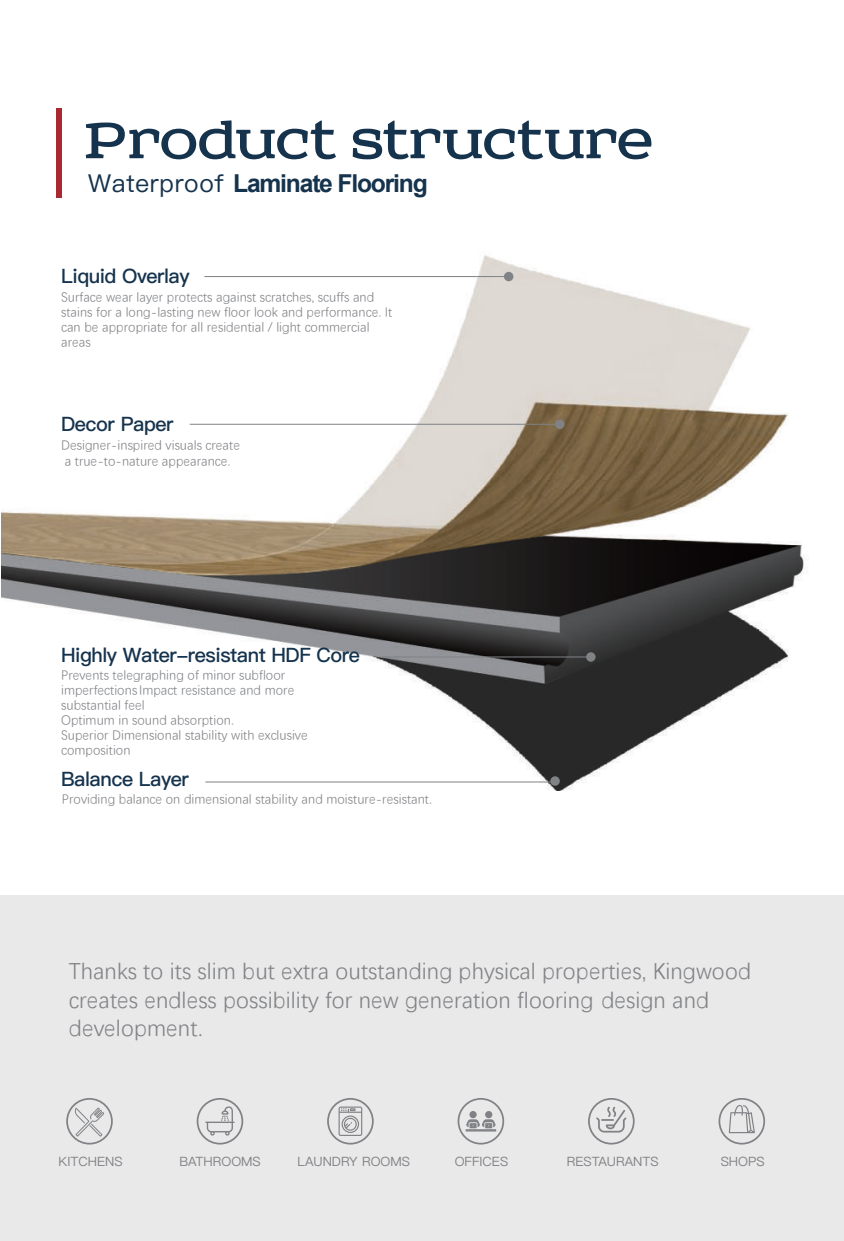
<style>
.page{position:relative;width:844px;height:1241px;background:#fff}
.page>*{position:absolute;margin:0;border:0;box-sizing:border-box;transform-origin:0 0}
.t1{font:56.88px "Sreda";color:#16334d}
.t2{font:700 24.68px "Arial";letter-spacing:-.05em;color:#16334d}
.t3{font:22.75px/28.3px "Deng Xian";color:#808286}
.t4{font:19.78px "Ping Fang SC Bold";letter-spacing:-.025em;color:#16334d}
.t5{font:13.12px/15px "Deng Xian";color:#808286}
.t6{font:12.78px "Ping Fang SC Medium";color:#808286}
.s1{font-family:"Ping Fang SC Medium";font-weight:400}
</style>
<div class="page">
<div style="left:56px;top:108px;width:6px;height:90px;background:#a92930"></div>
<div style="left:0;top:895px;width:843px;height:345px;background:#eae9e9"></div>
<img style="left:1px;top:255px;width:807px;height:535px">
<svg style="left:457px;top:1098px;width:47px;height:46px"></svg>
<svg style="left:588px;top:1098px;width:46px;height:46px"></svg>
<svg style="left:197px;top:1098px;width:46px;height:46px"></svg>
<svg style="left:327px;top:1098px;width:46px;height:46px"></svg>
<svg style="left:718px;top:1098px;width:46px;height:46px"></svg>
<svg style="left:66px;top:1098px;width:47px;height:46px"></svg>
<hr style="left:204px;top:276px;width:304px;height:1px;background:#808286">
<hr style="left:380px;top:656px;width:211px;height:1px;background:#808286">
<div style="left:504px;top:272px;width:9px;height:9px;background:#808286;border-radius:50%"></div>
<div style="left:555px;top:419px;width:9px;height:10px;background:#808286;border-radius:50%"></div>
<div style="left:586px;top:652px;width:9px;height:9px;background:#808286;border-radius:50%"></div>
<div style="left:550px;top:776px;width:9px;height:9px;background:#808286;border-radius:50%"></div>
<hr style="left:190px;top:424px;width:367px;height:1px;background:#808286">
<hr style="left:205px;top:781px;width:352px;height:1px;background:#808286">
<h1 class="t1" style="left:84px;top:107px;width:570px">Product structure</h1>
<h2 class="t2" style="left:88px;top:166px;width:341px"><span class="s1">Waterproof</span> Laminate Flooring</h2>
<h3 class="t4" style="left:61px;top:264px;width:130px">Liquid Overlay</h3>
<p class="t5" style="left:61px;top:289px;width:332px">Surface wear layer protects against scratches, scuffs and stains for a long-lasting new floor look and performance. It can be appropriate for all residential / light commercial areas</p>
<h3 class="t4" style="left:61px;top:412px;width:114px">Decor Paper</h3>
<p class="t5" style="left:61px;top:437px;width:180px;line-height:15.6px">Designer-inspired visuals create a true-to-nature appearance.</p>
<h3 class="t4" style="left:61px;top:642px;width:300px">Highly Water-resistant HDF Core</h3>
<p class="t5" style="left:61px;top:668px;width:248px">Prevents telegraphing of minor subfloor imperfectionsImpact resistance and more substantial feel<br>Optimum in sound absorption.<br>Superior Dimensional stability with exclusive composition</p>
<h3 class="t4" style="left:61px;top:766px;width:129px">Balance Layer</h3>
<p class="t5" style="left:62px;top:791px;width:371px">Providing balance on dimensional stability and moisture-resistant.</p>
<h3 class="t3" style="left:69px;top:957px;width:683px">Thanks to its slim but extra outstanding physical properties, Kingwood creates endless possibility for new generation flooring design and development.</h3>
<p class="t6" style="left:58px;top:1153px;width:66px">KITCHENS</p>
<p class="t6" style="left:179px;top:1153px;width:83px">BATHROOMS</p>
<p class="t6" style="left:297px;top:1153px;width:114px">LAUNDRY ROOMS</p>
<p class="t6" style="left:454px;top:1153px;width:55px">OFFICES</p>
<p class="t6" style="left:566px;top:1153px;width:93px">RESTAURANTS</p>
<p class="t6" style="left:720px;top:1153px;width:45px">SHOPS</p>
</div>
